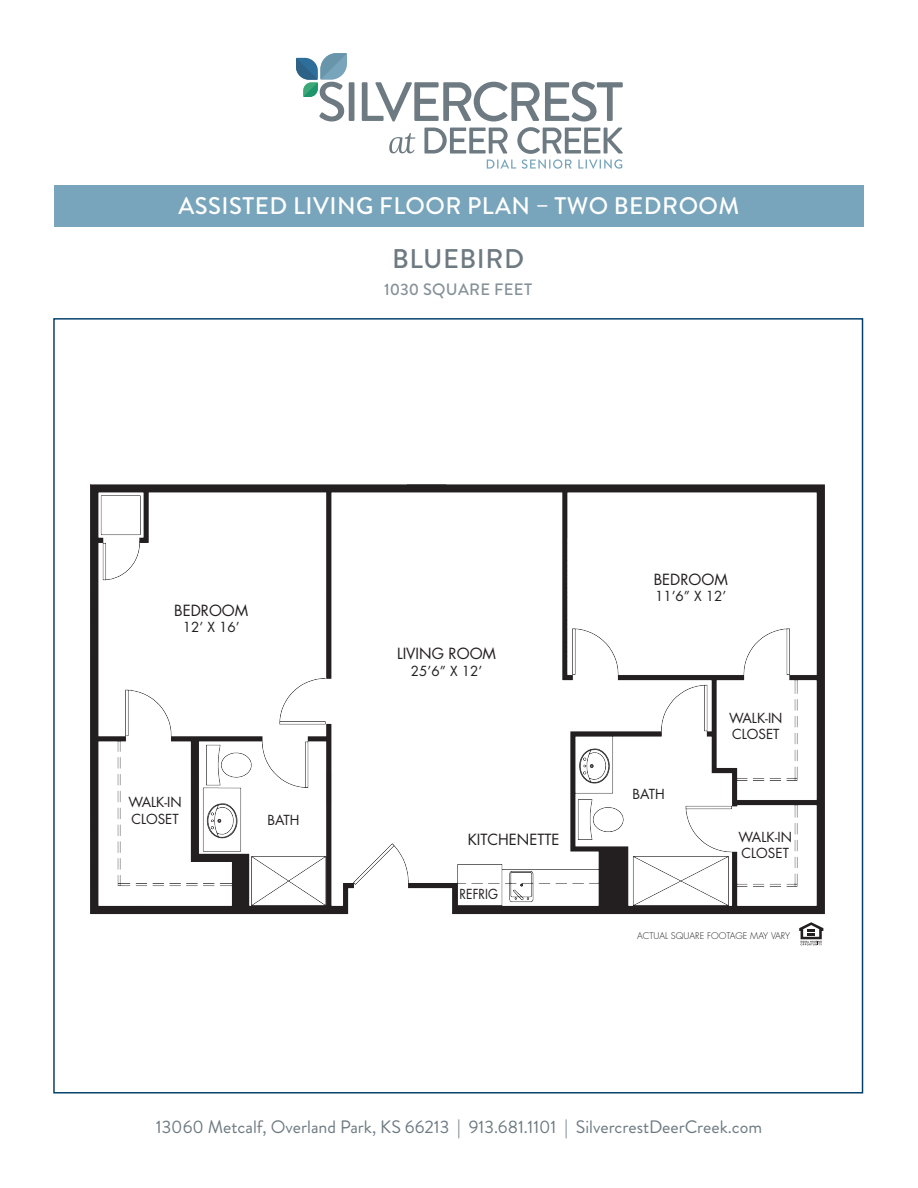
<style>
.page{position:relative;width:918px;height:1188px;background:#fff}
.page>*{position:absolute;margin:0;border:0;box-sizing:border-box;transform-origin:0 0}
.t1{font:500 27px "Brandon Grotesque";letter-spacing:.02em;color:#6d7a81}
.t2{font:500 24px "Brandon Grotesque";letter-spacing:.02em;color:#fff}
.t3{font:18px "Brandon Grotesque";color:#6d7a81}
.t4{font:500 16.5px "Brandon Grotesque";letter-spacing:.02em;color:#869299}
.t5{font:15px "Futura";color:#231f20}
.t6{font:13.5px "Futura";color:#231f20}
.t7{font:13.5px "Futura";color:#231f20;scale:.9 1}
.t8{font:300 9px "Futura";color:#231f20}
</style>
<div class="page">
<img style="left:90px;top:485px;width:734px;height:430px">
<svg style="left:799px;top:922px;width:24px;height:23px"></svg>
<div style="left:54px;top:186px;width:810px;height:41px;background:#78a5bb"></div>
<div style="left:349px;top:82px;width:5px;height:39px;background:#6d7a81"></div>
<svg style="left:296px;top:53px;width:51px;height:69px"></svg>
<svg style="left:362px;top:82px;width:261px;height:87px"></svg>
<p class="t2" style="left:178px;top:189px;width:562px">ASSISTED LIVING FLOOR PLAN – TWO BEDROOM</p>
<p class="t1" style="left:392px;top:241px;width:133px">BLUEBIRD</p>
<p class="t4" style="left:384px;top:278px;width:149px">1030 SQUARE FEET</p>
<p class="t5" style="left:174px;top:600px;width:76px">BEDROOM</p>
<p class="t6" style="left:183px;top:618px;width:58px">12’ X 16’</p>
<p class="t6" style="left:128px;top:793px;width:55px">WALK-IN</p>
<p class="t6" style="left:131px;top:810px;width:49px">CLOSET</p>
<p class="t6" style="left:268px;top:811px;width:34px">BATH</p>
<p class="t5" style="left:397px;top:643px;width:101px">LIVING ROOM</p>
<p class="t6" style="left:411px;top:661px;width:73px">25’6” X 12’</p>
<p class="t5" style="left:468px;top:829px;width:93px">KITCHENETTE</p>
<p class="t7" style="left:460px;top:885px;width:44px">REFRIG</p>
<p class="t5" style="left:654px;top:569px;width:76px">BEDROOM</p>
<p class="t6" style="left:655px;top:587px;width:73px">11’6” X 12’</p>
<p class="t6" style="left:633px;top:785px;width:34px">BATH</p>
<p class="t6" style="left:729px;top:708px;width:55px">WALK-IN</p>
<p class="t6" style="left:732px;top:725px;width:49px">CLOSET</p>
<p class="t6" style="left:739px;top:828px;width:55px">WALK-IN</p>
<p class="t6" style="left:742px;top:844px;width:49px">CLOSET</p>
<p class="t8" style="left:637px;top:930px;width:155px">ACTUAL SQUARE FOOTAGE MAY VARY</p>
<p class="t3" style="left:156px;top:1115px;width:608px">13060 Metcalf, Overland Park, KS 66213 | 913.681.1101 | SilvercrestDeerCreek.com</p>
</div>
